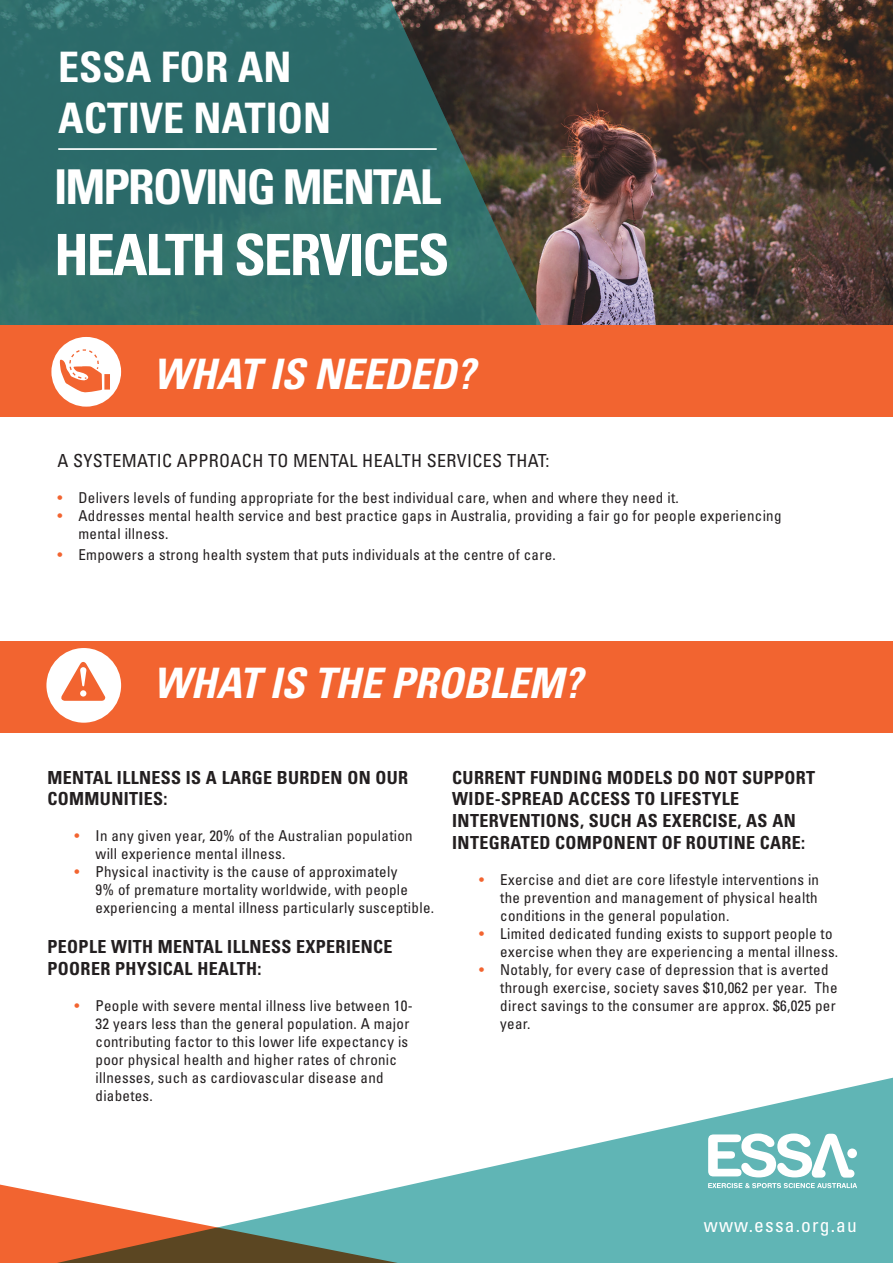
<style>
.page{position:relative;width:893px;height:1263px;background:#fff}
.page>*{position:absolute;margin:0;border:0;box-sizing:border-box;transform-origin:0 0}
.t1{font:700 condensed 57px "Univers LT Std";letter-spacing:-.04em;color:#fff}
.t2{font:700 condensed 48px "Univers LT Std";letter-spacing:-.04em;color:#fff}
.t3{font:italic 700 condensed 42px "Univers LT Std";color:#fff}
.t4{font:700 condensed 42px/50.4px "Univers LT Std";color:#fff}
.t5{font:condensed 19.5px "Univers LT Std";letter-spacing:.06em;color:#fff}
.t6{font:700 condensed 18px/21.6px "Univers LT Std";letter-spacing:.02em;color:#231f20}
.t7{font:condensed 18px "Univers LT Std";letter-spacing:.02em;color:#231f20}
.t8{font:condensed 15px/18px "Univers LT Std";letter-spacing:.02em;color:#231f20}
.s1{color:#f26430}
</style>
<div class="page">
<img style="left:541px;top:0;width:352px;height:325px">
<div style="left:0;top:641px;width:893px;height:91px;background:#f26430"></div>
<svg style="left:46px;top:648px;width:75px;height:75px"></svg>
<svg style="left:0;top:0;width:541px;height:325px;background:#326663"></svg>
<div style="left:0;top:325px;width:893px;height:92px;background:#f26430"></div>
<hr style="left:58px;top:148px;width:379px;height:2px;background:#fff">
<svg style="left:51px;top:337px;width:70px;height:70px"></svg>
<svg style="left:6px;top:1077px;width:887px;height:186px"></svg>
<svg style="left:708px;top:1183px;width:149px;height:5px"></svg>
<svg style="left:847px;top:1148px;width:10px;height:10px"></svg>
<svg style="left:708px;top:1133px;width:146px;height:44px"></svg>
<h3 class="t4" style="left:58px;top:42px;width:274px">ESSA FOR AN<br>ACTIVE NATION</h3>
<h2 class="t2" style="left:54px;top:158px;width:389px">IMPROVING MENTAL</h2>
<h1 class="t1" style="left:54px;top:220px;width:397px">HEALTH SERVICES</h1>
<h3 class="t3" style="left:153px;top:348px;width:323px">WHAT IS NEEDED?</h3>
<p class="t7" style="left:57px;top:449px;width:494px">A SYSTEMATIC APPROACH TO MENTAL HEALTH SERVICES THAT:</p>
<p class="t8" style="left:57px;top:488px;width:623px"><span class="s1">•</span> Delivers levels of funding appropriate for the best individual care, when and where they need it.</p>
<p class="t8" style="left:78px;top:506px;width:705px;text-indent:-21px"><span class="s1">•</span> Addresses mental health service and best practice gaps in Australia, providing a fair go for people experiencing mental illness.</p>
<p class="t8" style="left:57px;top:545px;width:500px"><span class="s1">•</span> Empowers a strong health system that puts individuals at the centre of care.</p>
<h3 class="t3" style="left:153px;top:658px;width:431px">WHAT IS THE PROBLEM?</h3>
<p class="t6" style="left:48px;top:766px;width:362px">MENTAL ILLNESS IS A LARGE BURDEN ON OUR<br>COMMUNITIES:</p>
<p class="t8" style="left:96px;top:827px;width:319px;text-indent:-21px"><span class="s1">•</span> In any given year, 20% of the Australian population will experience mental illness.</p>
<p class="t8" style="left:96px;top:863px;width:340px;text-indent:-21px"><span class="s1">•</span> Physical inactivity is the cause of approximately<br>9% of premature mortality worldwide, with people experiencing a mental illness particularly susceptible.</p>
<p class="t6" style="left:48px;top:936px;width:346px">PEOPLE WITH MENTAL ILLNESS EXPERIENCE<br>POORER PHYSICAL HEALTH:</p>
<p class="t8" style="left:96px;top:996px;width:319px;text-indent:-21px"><span class="s1">•</span> People with severe mental illness live between 10- 32 years less than the general population. A major contributing factor to this lower life expectancy is poor physical health and higher rates of chronic illnesses, such as cardiovascular disease and diabetes.</p>
<p class="t6" style="left:452px;top:766px;width:364px">CURRENT FUNDING MODELS DO NOT SUPPORT WIDE-SPREAD ACCESS TO LIFESTYLE INTERVENTIONS, SUCH AS EXERCISE, AS AN INTEGRATED COMPONENT OF ROUTINE CARE:</p>
<p class="t8" style="left:500px;top:870px;width:320px;text-align:justify;text-indent:-21px"><span class="s1">•</span> Exercise and diet are core lifestyle interventions in the prevention and management of physical health conditions in the general population.</p>
<p class="t8" style="left:500px;top:924px;width:339px;text-indent:-21px"><span class="s1">•</span> Limited dedicated funding exists to support people to exercise when they are experiencing a mental illness.</p>
<p class="t8" style="left:500px;top:960px;width:339px;text-indent:-21px"><span class="s1">•</span> Notably, for every case of depression that is averted through exercise, society saves $10,062 per year. The direct savings to the consumer are approx. $6,025 per year.</p>
<h3 class="t5" style="left:704px;top:1212px;width:155px">www.essa.org.au</h3>
</div>
